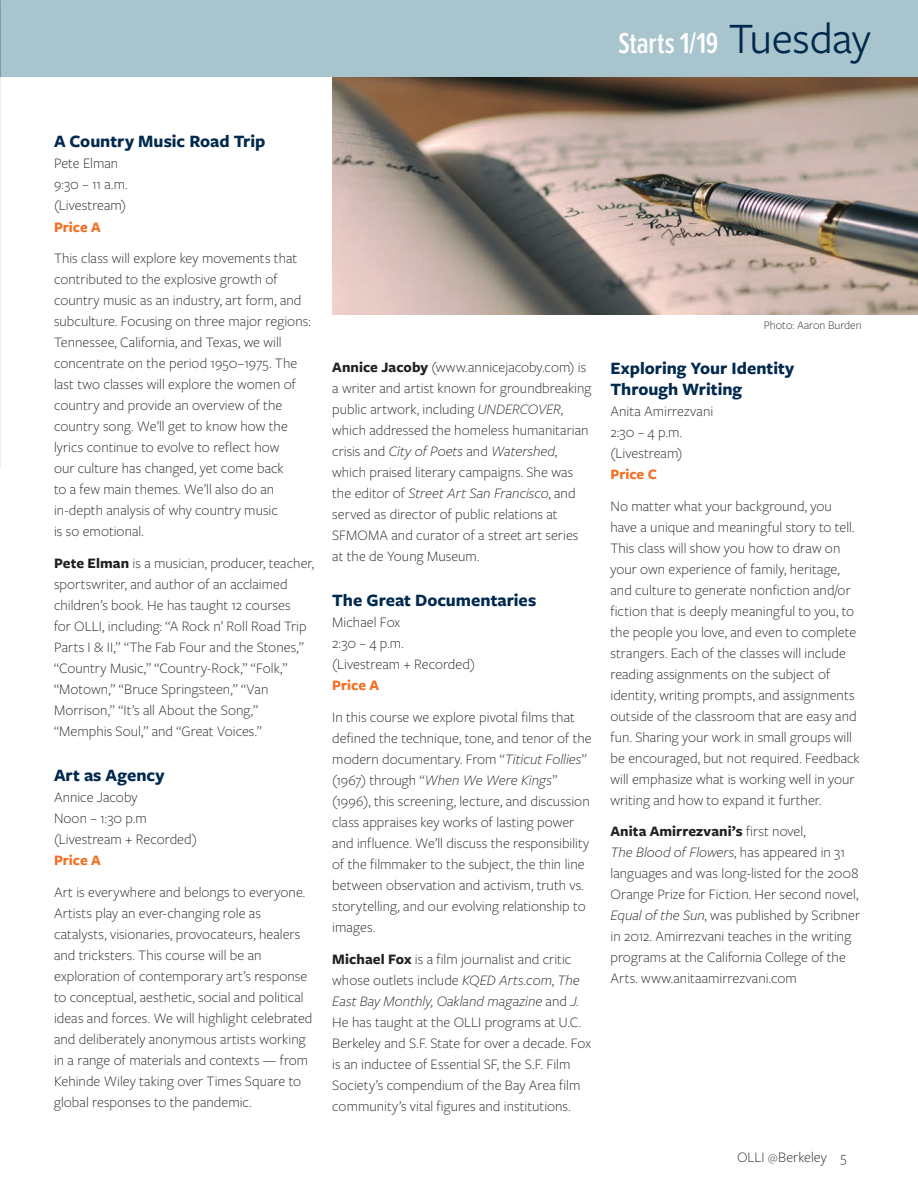
<style>
.page{position:relative;width:918px;height:1188px;background:#fff}
.page>*{position:absolute;margin:0;border:0;box-sizing:border-box;transform-origin:0 0}
.t1{font:600 30px "Proxima Nova Ex Cn";letter-spacing:-.005em;color:#fff}
.t2{font:700 18px/21px "Freight Sans Pro";color:#00294e}
.t3{font:300 15px/21px "Freight Sans Pro";color:#231f20}
.t4{font:700 15px "Freight Sans Pro";color:#f36e21}
.t5{font:300 12px "Freight Sans Pro";color:#231f20}
.s1{font-family:"Freight Sans Pro";font-weight:400;font-size:45px;color:#00294e}
.s2{font-weight:700}
.s3{font-style:italic}
.s4{font-size:12px}
</style>
<div class="page">
<div style="left:0;top:0;width:918px;height:77px;background:#a8c4cc"></div>
<img style="left:0;top:77px;width:1px;height:392px">
<img style="left:332px;top:77px;width:586px;height:237px">
<h1 class="t1" style="left:619px;top:26px;width:254px">Starts 1/19 <span class="s1">Tuesday</span></h1>
<p class="t2" style="left:54px;top:130px;width:213px">A Country Music Road Trip</p>
<p class="t3" style="left:54px;top:152px;width:75px">Pete Elman<br>9:30 – 11 a.m. (Livestream)</p>
<p class="t4" style="left:54px;top:216px;width:48px">Price A</p>
<p class="t3" style="left:54px;top:247px;width:258px">This class will explore key movements that contributed to the explosive growth of country music as an industry, art form, and subculture. Focusing on three major regions:<br>Tennessee, California, and Texas, we will concentrate on the period 1950–1975. The last two classes will explore the women of country and provide an overview of the country song. We’ll get to know how the lyrics continue to evolve to reflect how<br>our culture has changed, yet come back<br>to a few main themes. We’ll also do an in-depth analysis of why country music<br>is so emotional.</p>
<p class="t3" style="left:54px;top:552px;width:262px"><span class="s2">Pete Elman</span> is a musician, producer, teacher, sportswriter, and author of an acclaimed children’s book. He has taught 12 courses<br>for OLLI, including: “A Rock n’ Roll Road Trip Parts I &amp; II,” “The Fab Four and the Stones,” “Country Music,” “Country-Rock,” “Folk,” “Motown,” “Bruce Springsteen,” “Van Morrison,” “It’s all About the Song,” “Memphis Soul,” and “Great Voices.”</p>
<p class="t2" style="left:54px;top:764px;width:112px">Art as Agency</p>
<p class="t3" style="left:54px;top:786px;width:145px">Annice Jacoby<br>Noon – 1:30 p.m (Livestream + Recorded)</p>
<p class="t4" style="left:54px;top:850px;width:48px">Price A</p>
<p class="t3" style="left:54px;top:881px;width:260px">Art is everywhere and belongs to everyone.<br>Artists play an ever-changing role as catalysts, visionaries, provocateurs, healers and tricksters. This course will be an exploration of contemporary art’s response to conceptual, aesthetic, social and political ideas and forces. We will highlight celebrated and deliberately anonymous artists working in a range of materials and contexts — from Kehinde Wiley taking over Times Square to global responses to the pandemic.</p>
<p class="t3" style="left:332px;top:356px;width:261px"><span class="s2">Annice Jacoby</span> (www.annicejacoby.com) is a writer and artist known for groundbreaking public artwork, including <span class="s3">UNDERCOVER</span>, which addressed the homeless humanitarian crisis and <span class="s3">City of Poets</span> and <span class="s3">Watershed</span>, which praised literary campaigns. She was the editor of <span class="s3">Street Art San Francisco</span>, and served as director of public relations at SFMOMA and curator of a street art series at the de Young Museum.</p>
<p class="t2" style="left:332px;top:589px;width:206px">The Great Documentaries</p>
<p class="t3" style="left:332px;top:611px;width:145px">Michael Fox<br>2:30 – 4 p.m. (Livestream + Recorded)</p>
<p class="t4" style="left:332px;top:675px;width:48px">Price A</p>
<p class="t3" style="left:332px;top:706px;width:261px">In this course we explore pivotal films that defined the technique, tone, and tenor of the modern documentary. From “<span class="s3">Titicut Follies</span>” (1967) through “<span class="s3">When We Were Kings</span>” (1996), this screening, lecture, and discussion class appraises key works of lasting power and influence. We’ll discuss the responsibility of the filmmaker to the subject, the thin line between observation and activism, truth vs. storytelling, and our evolving relationship to images.</p>
<p class="t3" style="left:332px;top:948px;width:260px"><span class="s2">Michael Fox</span> is a film journalist and critic whose outlets include <span class="s3">KQED Arts.com</span>, <span class="s3">The East Bay Monthly, Oakland magazine</span> and <span class="s3">J</span>.<br>He has taught at the OLLI programs at U.C.<br>Berkeley and S.F. State for over a decade. Fox is an inductee of Essential SF, the S.F. Film Society’s compendium of the Bay Area film community’s vital figures and institutions.</p>
<p class="t5" style="left:764px;top:317px;width:99px">Photo: Aaron Burden</p>
<p class="t2" style="left:610px;top:357px;width:185px">Exploring Your Identity<br>Through Writing</p>
<p class="t3" style="left:610px;top:400px;width:104px">Anita Amirrezvani<br>2:30 – 4 p.m. (Livestream)</p>
<p class="t4" style="left:610px;top:464px;width:48px">Price C</p>
<p class="t3" style="left:610px;top:495px;width:251px">No matter what your background, you have a unique and meaningful story to tell.<br>This class will show you how to draw on your own experience of family, heritage, and culture to generate nonfiction and/or fiction that is deeply meaningful to you, to the people you love, and even to complete strangers. Each of the classes will include reading assignments on the subject of identity, writing prompts, and assignments outside of the classroom that are easy and fun. Sharing your work in small groups will be encouraged, but not required. Feedback will emphasize what is working well in your writing and how to expand it further.</p>
<p class="t3" style="left:610px;top:820px;width:251px"><span class="s2">Anita Amirrezvani’s</span> first novel,<br><span class="s3">The Blood of Flowers</span>, has appeared in 31 languages and was long-listed for the 2008<br>Orange Prize for Fiction. Her second novel, <span class="s3">Equal of the Sun</span>, was published by Scribner in 2012. Amirrezvani teaches in the writing programs at the California College of the Arts. www.anitaamirrezvani.com</p>
<p class="t3" style="left:737px;top:1146px;width:111px">OLLI <span class="s4">@</span>Berkeley 5</p>
</div>
